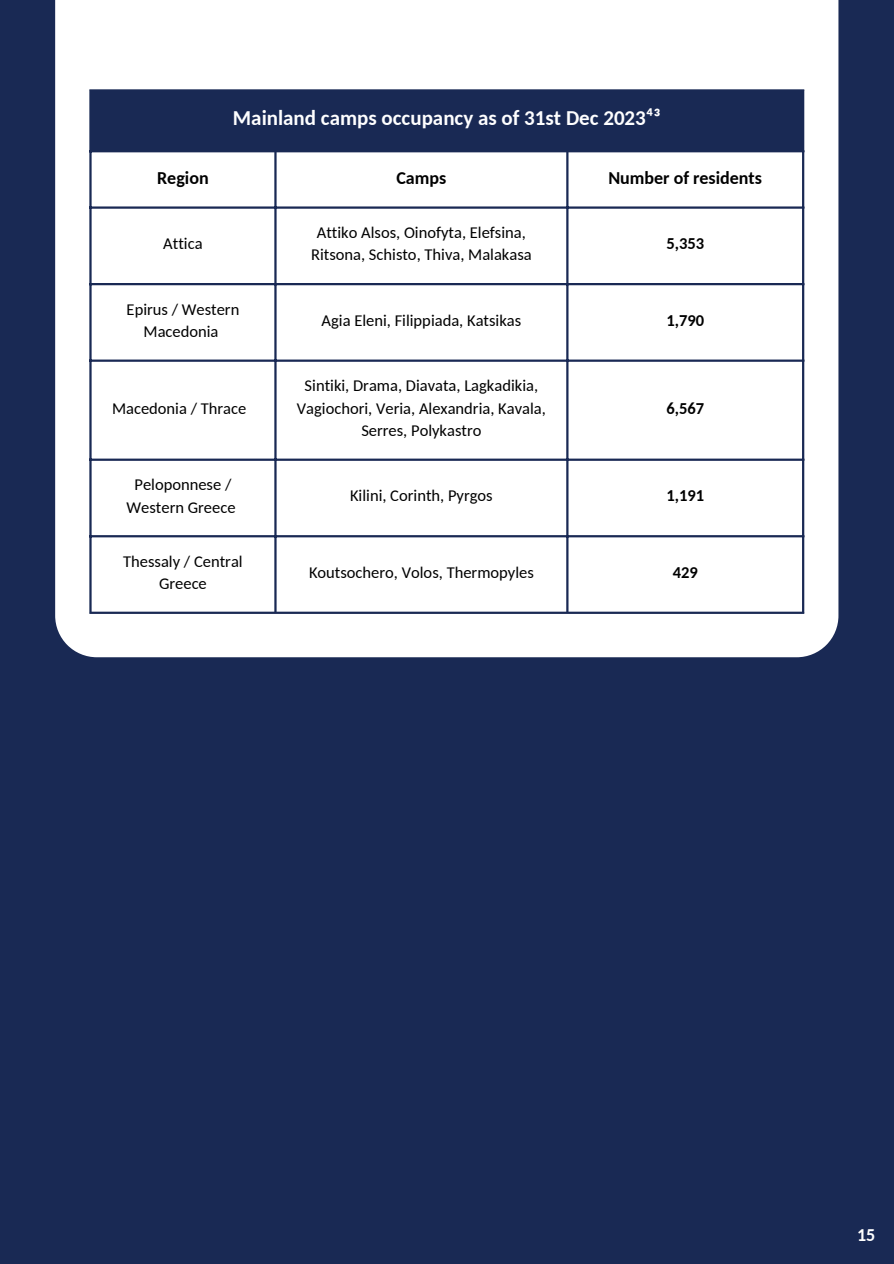
<style>
.page{position:relative;width:894px;height:1264px;background:#fff}
.page>*{position:absolute;margin:0;border:0;box-sizing:border-box;transform-origin:0 0}
.t1{font:700 21px "Carlito";color:#fefeff}
.t2{font:700 18px "Carlito";color:#000}
.t3{font:700 18px "Carlito";color:#fff}
.t4{font:16.5px/22.5px "Carlito";color:#000;text-align:center}
.t5{font:700 16.5px "Carlito";color:#000}
</style>
<div class="page">
<div style="left:0;top:0;width:893px;height:1263px;background:#192954"></div>
<svg style="left:55px;top:0;width:783px;height:657px"></svg>
<div style="left:90px;top:90px;width:713px;height:61px;background:#192954"></div>
<hr style="left:89px;top:92px;width:3px;height:519px;background:#192954">
<hr style="left:274px;top:152px;width:2px;height:459px;background:#192954">
<hr style="left:566px;top:152px;width:2px;height:459px;background:#192954">
<hr style="left:801px;top:92px;width:3px;height:519px;background:#192954">
<hr style="left:89px;top:89px;width:715px;height:3px;background:#192954">
<hr style="left:89px;top:150px;width:715px;height:2px;background:#192954">
<hr style="left:89px;top:206px;width:715px;height:3px;background:#192954">
<hr style="left:89px;top:283px;width:715px;height:2px;background:#192954">
<hr style="left:89px;top:359px;width:715px;height:3px;background:#192954">
<hr style="left:89px;top:458px;width:715px;height:3px;background:#192954">
<hr style="left:89px;top:535px;width:715px;height:2px;background:#192954">
<hr style="left:89px;top:611px;width:715px;height:3px;background:#192954">
<p class="t1" style="left:233px;top:110px;width:429px">Mainland camps occupancy as of 31st Dec 2023⁴³</p>
<p class="t2" style="left:157px;top:170px;width:53px">Region</p>
<p class="t2" style="left:396px;top:170px;width:51px">Camps</p>
<p class="t2" style="left:608px;top:170px;width:155px">Number of residents</p>
<p class="t4" style="left:163px;top:234px;width:41px">Attica</p>
<p class="t4" style="left:311px;top:222px;width:222px">Attiko Alsos, Oinofyta, Elefsina,<br>Ritsona, Schisto, Thiva, Malakasa</p>
<p class="t5" style="left:666px;top:237px;width:39px">5,353</p>
<p class="t4" style="left:127px;top:299px;width:114px">Epirus / Western<br>Macedonia</p>
<p class="t4" style="left:321px;top:310px;width:201px">Agia Eleni, Filippiada, Katsikas</p>
<p class="t5" style="left:666px;top:313px;width:39px">1,790</p>
<p class="t4" style="left:112px;top:398px;width:136px">Macedonia / Thrace</p>
<p class="t4" style="left:297px;top:375px;width:250px">Sintiki, Drama, Diavata, Lagkadikia,<br>Vagiochori, Veria, Alexandria, Kavala,<br>Serres, Polykastro</p>
<p class="t5" style="left:666px;top:401px;width:39px">6,567</p>
<p class="t4" style="left:126px;top:474px;width:110px">Peloponnese /<br>Western Greece</p>
<p class="t4" style="left:350px;top:486px;width:144px">Kilini, Corinth, Pyrgos</p>
<p class="t5" style="left:666px;top:489px;width:39px">1,191</p>
<p class="t4" style="left:123px;top:551px;width:121px">Thessaly / Central<br>Greece</p>
<p class="t4" style="left:309px;top:562px;width:226px">Koutsochero, Volos, Thermopyles</p>
<p class="t5" style="left:672px;top:565px;width:27px">429</p>
<p class="t3" style="left:856px;top:1227px;width:20px">15</p>
</div>
